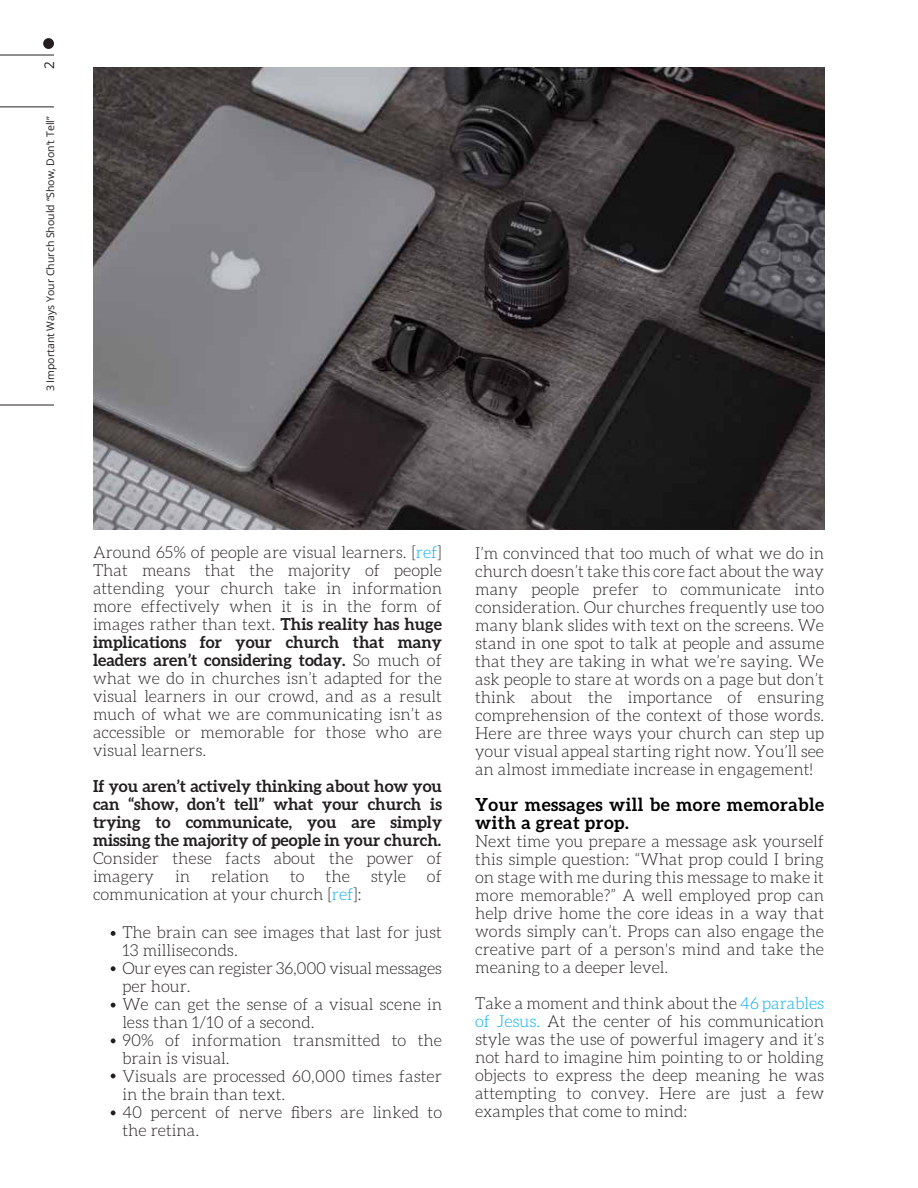
<style>
.page{position:relative;width:918px;height:1188px;background:#fff}
.page>*{position:absolute;margin:0;border:0;box-sizing:border-box;transform-origin:0 0}
.t1{font:700 18px/18px "Aleo";letter-spacing:.025em;color:#000}
.t2{font:300 16.5px/18px "Aleo";color:#231f20;text-align:justify}
.t3{font:700 16.5px/18px "Aleo";color:#231f20;text-align:justify}
.t4{font:13.5px "Open Sans";color:#231f20}
.t5{font:10.5px "Open Sans";color:#231f20}
.s1{color:#00aced}
.s2{font-weight:700}
</style>
<div class="page">
<img style="left:93px;top:68px;width:731px;height:462px">
<hr style="left:0;top:107px;width:54px;height:1px;background:#231f20">
<hr style="left:0;top:405px;width:54px;height:1px;background:#231f20">
<hr style="left:0;top:55px;width:54px;height:1px;background:#231f20">
<div style="left:43px;top:38px;width:11px;height:11px;background:#231f20;border-radius:50%"></div>
<svg style="left:111px;top:931px;width:5px;height:5px"></svg>
<svg style="left:111px;top:1038px;width:5px;height:5px"></svg>
<svg style="left:111px;top:1110px;width:5px;height:5px"></svg>
<svg style="left:111px;top:1003px;width:5px;height:5px"></svg>
<svg style="left:111px;top:1074px;width:5px;height:4px"></svg>
<svg style="left:111px;top:966px;width:5px;height:5px"></svg>
<p class="t4" style="left:40px;top:69px;width:9px;rotate:-90deg">2</p>
<p class="t5" style="left:43px;top:391px;width:277px;rotate:-90deg">3 Important Ways Your Church Should “Show, Don’t Tell”</p>
<p class="t2" style="left:93px;top:544px;width:351px">Around 65% of people are visual learners. [<span class="s1">ref</span>] That means that the majority of people attending your church take in information more effectively when it is in the form of images rather than text. <span class="s2">This reality has huge implications for your church that many leaders aren’t considering today.</span> So much of what we do in churches isn’t adapted for the visual learners in our crowd, and as a result much of what we are communicating isn’t as accessible or memorable for those who are visual learners.</p>
<p class="t3" style="left:93px;top:777px;width:351px">If you aren’t actively thinking about how you can “show, don’t tell” what your church is trying to communicate, you are simply missing the majority of people in your church.</p>
<p class="t2" style="left:93px;top:850px;width:351px">Consider these facts about the power of imagery</p>
<p class="t2" style="left:175px;top:868px;width:17px">in</p>
<p class="t2" style="left:211px;top:868px;width:60px">relation</p>
<p class="t2" style="left:290px;top:868px;width:16px">to</p>
<p class="t2" style="left:326px;top:868px;width:26px">the</p>
<p class="t2" style="left:371px;top:868px;width:37px">style</p>
<p class="t2" style="left:427px;top:868px;width:17px">of</p>
<p class="t2" style="left:93px;top:886px;width:270px">communication at your church [<span class="s1">ref</span>]:</p>
<p class="t2" style="left:122px;top:923px;width:321px;text-align:left">The brain can see images that last for just<br>13 milliseconds.<br>Our eyes can register 36,000 visual messages per hour.<br>We can get the sense of a visual scene in less than 1/10 of a second.<br>90% of information transmitted to the brain is visual.<br>Visuals are processed 60,000 times faster in the brain than text.<br>40 percent of nerve fibers are linked to the retina.</p>
<p class="t2" style="left:475px;top:544px;width:351px">I’m convinced that too much of what we do in church doesn’t take this core fact about the way many people prefer to communicate into consideration. Our churches frequently use too many blank slides with text on the screens. We stand in one spot to talk at people and assume that they are taking in what we’re saying. We ask people to stare at words on a page but don’t think about the importance of ensuring comprehension of the context of those words.<br>Here are three ways your church can step up your visual appeal starting right now. You’ll see an almost immediate increase in engagement!</p>
<p class="t1" style="left:475px;top:795px;width:351px">Your messages will be more memorable with a great prop.</p>
<p class="t2" style="left:475px;top:832px;width:351px">Next time you prepare a message ask yourself this simple question: “What prop could I bring on stage with me during this message to make it more memorable?” A well employed prop can help drive home the core ideas in a way that words simply can’t. Props can also engage the creative part of a person's mind and take the meaning to a deeper level.</p>
<p class="t2" style="left:475px;top:994px;width:351px">Take a moment and think about the <span class="s1">46 parables of Jesus.</span> At the center of his communication style was the use of powerful imagery and it’s not hard to imagine him pointing to or holding objects to express the deep meaning he was attempting to convey. Here are just a few examples that come to mind:</p>
</div>
